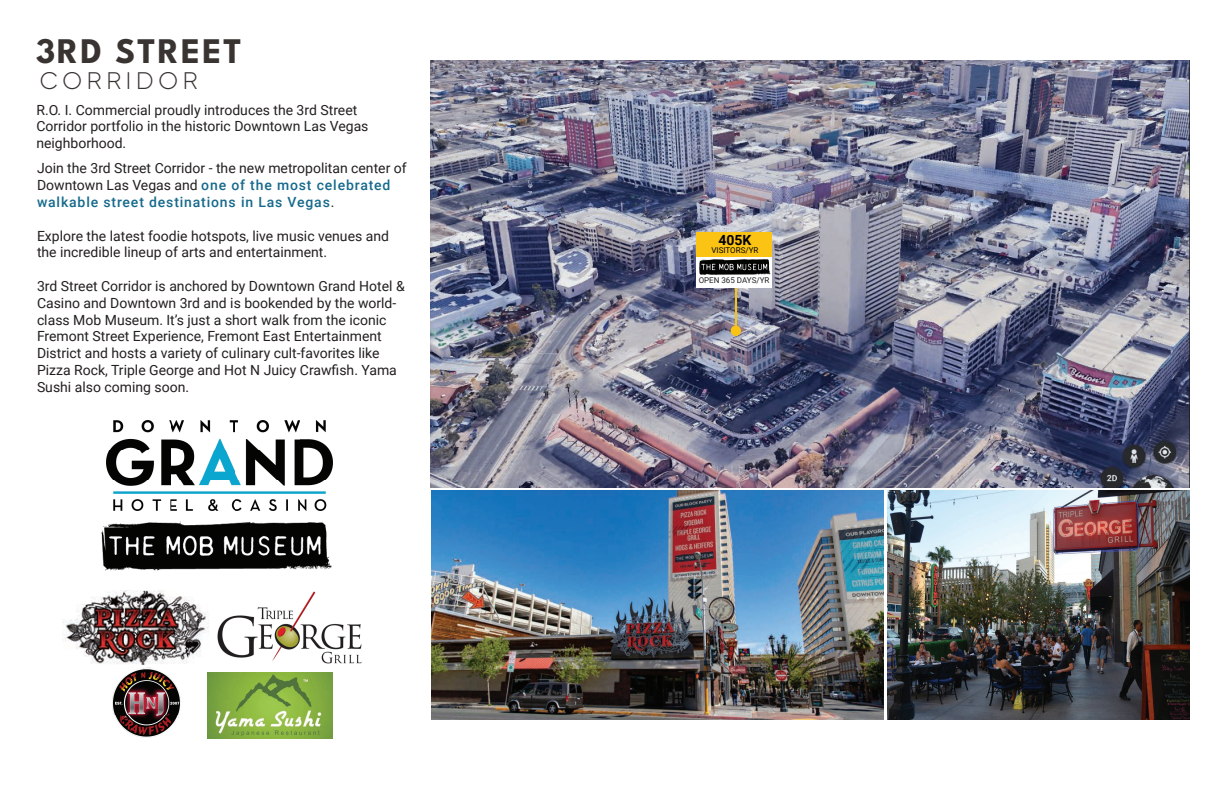
<style>
.page{position:relative;width:1224px;height:792px;background:#fff}
.page>*{position:absolute;margin:0;border:0;box-sizing:border-box;transform-origin:0 0}
.t1{font:100 36px "League Spartan";letter-spacing:.055em;color:#393431}
.t2{font:300 24px "Gilroy";letter-spacing:.2em;color:#393431}
.t3{font:14px/16.8px "Roboto";color:#231f20}
.t4{font:700 14px "Roboto";color:#000}
.t5{font:8px "Roboto";color:#231f20}
.t6{font:8px "Roboto";color:#000}
.s1{font-weight:500;color:#176a8c}
</style>
<div class="page">
<img style="left:107px;top:420px;width:226px;height:90px">
<img style="left:62px;top:591px;width:147px;height:73px">
<img style="left:102px;top:522px;width:230px;height:49px">
<img style="left:218px;top:591px;width:144px;height:73px">
<img style="left:431px;top:491px;width:452px;height:229px">
<img style="left:887px;top:491px;width:303px;height:229px">
<img style="left:430px;top:60px;width:760px;height:427px">
<div style="left:731px;top:326px;width:10px;height:10px;background:#fbc314;border-radius:50%"></div>
<hr style="left:735px;top:284px;width:2px;height:43px;background:#fbc314">
<div style="left:696px;top:250px;width:76px;height:38px;background:#fff"></div>
<div style="left:696px;top:232px;width:76px;height:25px;background:#fbc314"></div>
<img style="left:699px;top:259px;width:72px;height:16px">
<img style="left:112px;top:667px;width:69px;height:71px">
<img style="left:207px;top:673px;width:126px;height:65px">
<h1 class="t1" style="left:36px;top:25px;width:207px">3RD STREET</h1>
<h2 class="t2" style="left:40px;top:66px;width:159px">CORRIDOR</h2>
<p class="t3" style="left:36px;top:101px;width:334px">R.O. I. Commercial proudly introduces the 3rd Street<br>Corridor portfolio in the historic Downtown Las Vegas neighborhood.</p>
<p class="t3" style="left:37px;top:160px;width:371px">Join the 3rd Street Corridor - the new metropolitan center of<br>Downtown Las Vegas and <span class="s1">one of the most celebrated walkable street destinations in Las Vegas</span>.</p>
<p class="t3" style="left:37px;top:227px;width:354px">Explore the latest foodie hotspots, live music venues and the incredible lineup of arts and entertainment.</p>
<p class="t3" style="left:37px;top:277px;width:369px">3rd Street Corridor is anchored by Downtown Grand Hotel &amp; Casino and Downtown 3rd and is bookended by the world&shy;class Mob Museum. It’s just a short walk from the iconic Fremont Street Experience, Fremont East Entertainment District and hosts a variety of culinary cult-favorites like Pizza Rock, Triple George and Hot N Juicy Crawfish. Yama Sushi also coming soon.</p>
<p class="t4" style="left:719px;top:230px;width:34px">405K</p>
<p class="t6" style="left:712px;top:244px;width:48px">VISITORS/YR</p>
<p class="t5" style="left:699px;top:275px;width:72px">OPEN 365 DAYS/YR</p>
</div>
